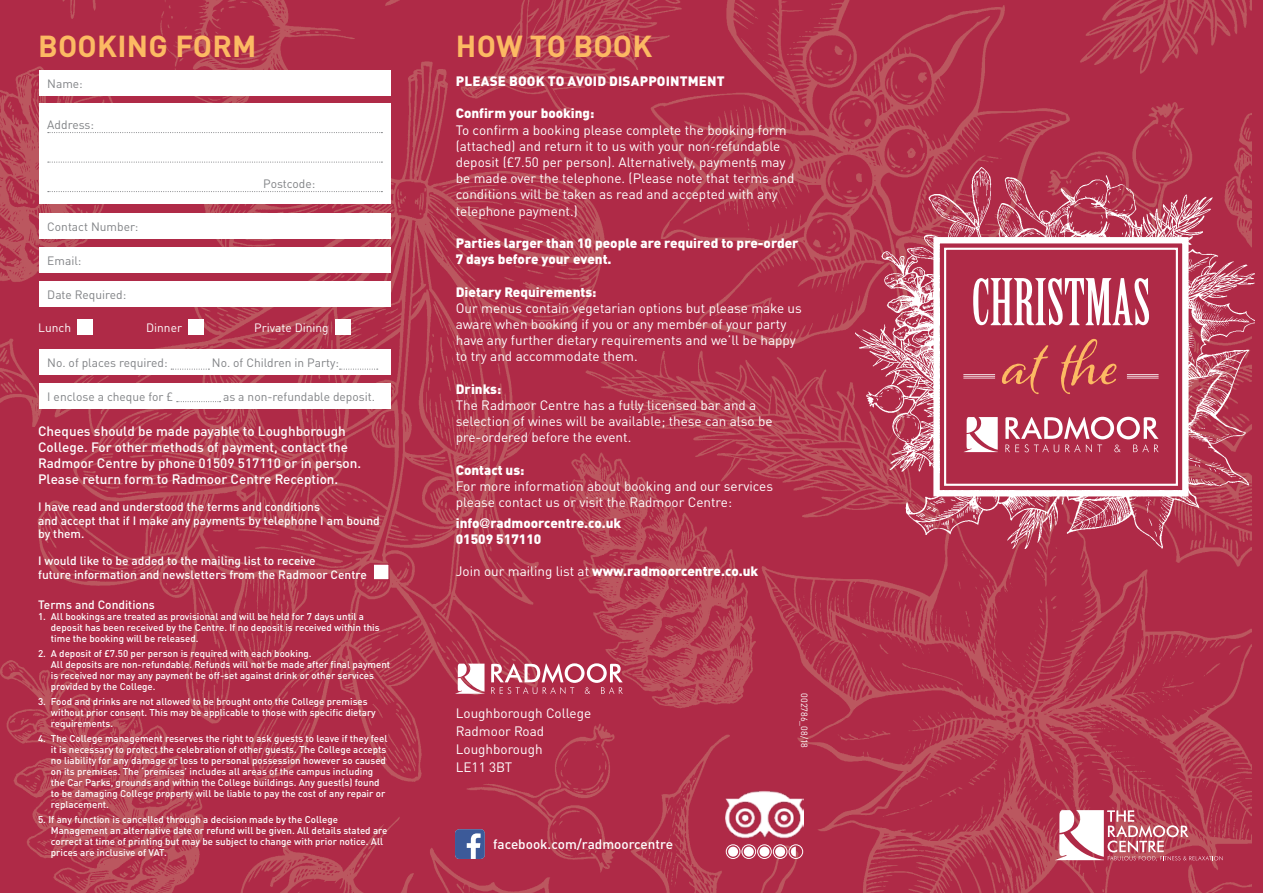
<style>
.page{position:relative;width:1263px;height:893px;background:#fff}
.page>*{position:absolute;margin:0;border:0;box-sizing:border-box;transform-origin:0 0}
.t1{font:62.85px "Birch Std";color:#fff}
.t2{font:62.85px "Alana";color:#fcba63}
.t3{font:700 30px "DINOT";letter-spacing:.01em;color:#fcba63}
.t4{font:13.5px/16.2px "DINOT";color:#fff}
.t5{font:900 13.5px/16.2px "DINOT";color:#fff}
.t6{font:500 13.5px/16.2px "DINOT";color:#fff}
.t7{font:500 12px/13.5px "DINOT";color:#fff}
.t8{font:12px "DINOT";color:#808285}
.t9{font:12px "DINOT";color:#fff}
.t10{font:500 9.75px/10.9px "DINOT";color:#fff}
.t11{font:9px "DINOT";color:#fff}
.s1{font-family:"DIN Alternate";font-weight:700}
.s2{font-weight:400}
</style>
<div class="page">
<img style="left:0;top:0;width:1251px;height:893px">
<img style="left:855px;top:167px;width:399px;height:382px">
<svg style="left:1055px;top:810px;width:167px;height:51px"></svg>
<svg style="left:455px;top:664px;width:29px;height:30px"></svg>
<svg style="left:491px;top:663px;width:132px;height:31px"></svg>
<svg style="left:455px;top:829px;width:30px;height:30px"></svg>
<div style="left:39px;top:71px;width:351px;height:25px;background:#fff"></div>
<div style="left:39px;top:213px;width:351px;height:26px;background:#fff"></div>
<div style="left:39px;top:247px;width:351px;height:26px;background:#fff"></div>
<div style="left:39px;top:281px;width:351px;height:26px;background:#fff"></div>
<div style="left:373px;top:563px;width:17px;height:17px;background:#fff;border:1px solid #af2a47"></div>
<div style="left:39px;top:349px;width:351px;height:26px;background:#fff"></div>
<svg style="left:171px;top:369px;width:38px;height:1px"></svg>
<svg style="left:340px;top:369px;width:38px;height:1px"></svg>
<div style="left:39px;top:383px;width:351px;height:26px;background:#fff"></div>
<svg style="left:177px;top:401px;width:44px;height:1px"></svg>
<div style="left:77px;top:320px;width:16px;height:15px;background:#fff"></div>
<div style="left:188px;top:320px;width:16px;height:15px;background:#fff"></div>
<div style="left:335px;top:320px;width:15px;height:15px;background:#fff"></div>
<div style="left:39px;top:103px;width:351px;height:100px;background:#fff"></div>
<svg style="left:48px;top:132px;width:334px;height:1px"></svg>
<svg style="left:48px;top:162px;width:334px;height:1px"></svg>
<svg style="left:48px;top:191px;width:334px;height:1px"></svg>
<img style="left:726px;top:790px;width:77px;height:49px">
<div style="left:775px;top:847px;width:10px;height:10px;background:#fff;border-radius:50%"></div>
<div style="left:773px;top:844px;width:14px;height:15px;border:1px solid #fff;border-radius:50%"></div>
<div style="left:759px;top:847px;width:10px;height:10px;background:#fff;border-radius:50%"></div>
<div style="left:757px;top:844px;width:15px;height:15px;border:1px solid #fff;border-radius:50%"></div>
<div style="left:744px;top:847px;width:10px;height:10px;background:#fff;border-radius:50%"></div>
<div style="left:741px;top:844px;width:15px;height:15px;border:1px solid #fff;border-radius:50%"></div>
<div style="left:728px;top:847px;width:10px;height:10px;background:#fff;border-radius:50%"></div>
<div style="left:726px;top:844px;width:14px;height:15px;border:1px solid #fff;border-radius:50%"></div>
<svg style="left:791px;top:847px;width:5px;height:10px"></svg>
<div style="left:788px;top:844px;width:15px;height:15px;border:1px solid #fff;border-radius:50%"></div>
<svg style="left:930px;top:234px;width:262px;height:266px;background:#b9455e"></svg>
<div style="left:944px;top:248px;width:234px;height:238px;border:2px solid #fff"></div>
<svg style="left:963px;top:417px;width:35px;height:35px"></svg>
<svg style="left:1005px;top:417px;width:153px;height:35px"></svg>
<hr style="left:963px;top:378px;width:32px;height:1px;background:#fff">
<hr style="left:963px;top:376px;width:32px;height:1px;background:#fff">
<hr style="left:963px;top:374px;width:32px;height:1px;background:#fff">
<hr style="left:1127px;top:378px;width:31px;height:1px;background:#fff">
<hr style="left:1127px;top:376px;width:31px;height:1px;background:#fff">
<hr style="left:1127px;top:374px;width:31px;height:1px;background:#fff">
<h2 class="t3" style="left:38px;top:26px;width:220px">BOOKING FORM</h2>
<p class="t8" style="left:47px;top:76px;width:37px">Name:</p>
<p class="t8" style="left:47px;top:117px;width:48px">Address:</p>
<p class="t8" style="left:47px;top:219px;width:92px">Contact Number:</p>
<p class="t8" style="left:47px;top:253px;width:36px">Email:</p>
<p class="t8" style="left:47px;top:287px;width:80px">Date Required:</p>
<p class="t8" style="left:263px;top:176px;width:54px">Postcode:</p>
<p class="t9" style="left:38px;top:320px;width:34px">Lunch</p>
<p class="t9" style="left:146px;top:320px;width:37px">Dinner</p>
<p class="t9" style="left:254px;top:320px;width:76px">Private Dining</p>
<p class="t8" style="left:47px;top:355px;width:122px">No. of places required:</p>
<p class="t8" style="left:212px;top:355px;width:129px">No. of Children in Party:</p>
<p class="t8" style="left:47px;top:389px;width:127px">I enclose a cheque for £</p>
<p class="t8" style="left:223px;top:389px;width:153px">as a non-refundable deposit.</p>
<h3 class="t6" style="left:38px;top:422px;width:324px">Cheques should be made payable to Loughborough College. For other methods of payment, contact the Radmoor Centre by phone 01509 517110 or in person.<br>Please return form to Radmoor Centre Reception.</h3>
<p class="t7" style="left:38px;top:500px;width:343px">I have read and understood the terms and conditions<br>and accept that if I make any payments by telephone I am bound by them.</p>
<p class="t7" style="left:38px;top:554px;width:330px">I would like to be added to the mailing list to receive<br>future information and newsletters from the Radmoor Centre</p>
<p class="t7" style="left:38px;top:598px;width:118px">Terms and Conditions</p>
<p class="t10" style="left:51px;top:611px;width:330px;text-indent:-13px">1. All bookings are treated as provisional and will be held for 7 days until a deposit has been received by the Centre. If no deposit is received within this time the booking will be released.</p>
<p class="t10" style="left:51px;top:648px;width:341px;text-indent:-13px">2. A deposit of £7.50 per person is required with each booking.<br>All deposits are non-refundable. Refunds will not be made after final payment is received nor may any payment be off-set against drink or other services provided by the College.</p>
<p class="t10" style="left:51px;top:696px;width:326px;text-indent:-13px">3. Food and drinks are not allowed to be brought onto the College premises without prior consent. This may be applicable to those with specific dietary requirements.</p>
<p class="t10" style="left:51px;top:733px;width:338px;text-indent:-13px">4. The College management reserves the right to ask guests to leave if they feel it is necessary to protect the celebration of other guests. The College accepts no liability for any damage or loss to personal possession however so caused on its premises. The ‘premises’ includes all areas of the campus including the Car Parks, grounds and within the College buildings. Any guest(s) found to be damaging College property will be liable to pay the cost of any repair or replacement.</p>
<p class="t10" style="left:51px;top:814px;width:338px;text-indent:-13px">5. If any function is cancelled through a decision made by the College Management an alternative date or refund will be given. All details stated are correct at time of printing but may be subject to change with prior notice. All prices are inclusive of VAT.</p>
<h2 class="t3" style="left:456px;top:26px;width:198px">HOW TO BOOK</h2>
<h3 class="t5" style="left:456px;top:72px;width:270px">PLEASE BOOK TO AVOID DISAPPOINTMENT</h3>
<h3 class="t5" style="left:456px;top:105px;width:140px">Confirm your booking:</h3>
<p class="t4" style="left:456px;top:121px;width:340px">To confirm a booking please complete the booking form (attached) and return it to us with your non-refundable deposit (£7.50 per person). Alternatively, payments may be made over the telephone. (Please note that terms and conditions will be taken as read and accepted with any telephone payment.)</p>
<h3 class="t5" style="left:456px;top:234px;width:344px">Parties larger than 10 people are required to pre-order<br>7 days before your event.</h3>
<h3 class="t5" style="left:456px;top:283px;width:142px">Dietary Requirements:</h3>
<h3 class="t4" style="left:456px;top:299px;width:347px">Our menus contain vegetarian options but please make us aware when booking if you or any member of your party have any further dietary requirements and we’ll be happy to try and accommodate them.</h3>
<h3 class="t5" style="left:456px;top:380px;width:47px">Drinks:</h3>
<h3 class="t4" style="left:456px;top:397px;width:318px">The Radmoor Centre has a fully licensed bar and a selection of wines will be available; these can also be pre-ordered before the event.</h3>
<h3 class="t5" style="left:456px;top:461px;width:70px">Contact us:</h3>
<h3 class="t4" style="left:456px;top:478px;width:319px">For more information about booking and our services please contact us or visit the Radmoor Centre:</h3>
<h3 class="t5" style="left:456px;top:514px;width:167px">info<span class="s1">@</span>radmoorcentre.co.uk<br>01509 517110</h3>
<h3 class="t5" style="left:456px;top:563px;width:304px"><span class="s2">Join our mailing list at</span> www.radmoorcentre.co.uk</h3>
<h3 class="t4" style="left:456px;top:704px;width:137px;line-height:18px">Loughborough College<br>Radmoor Road<br>Loughborough<br>LE11 3BT</h3>
<h3 class="t6" style="left:493px;top:836px;width:181px">facebook.com/radmoorcentre</h3>
<p class="t11" style="left:810px;top:693px;width:57px;rotate:90deg">002786_08/18</p>
<h1 class="t1" style="left:971px;top:267px;width:181px">CHRISTMAS</h1>
<h1 class="t2" style="left:1003px;top:325px;width:118px">at the</h1>
</div>
